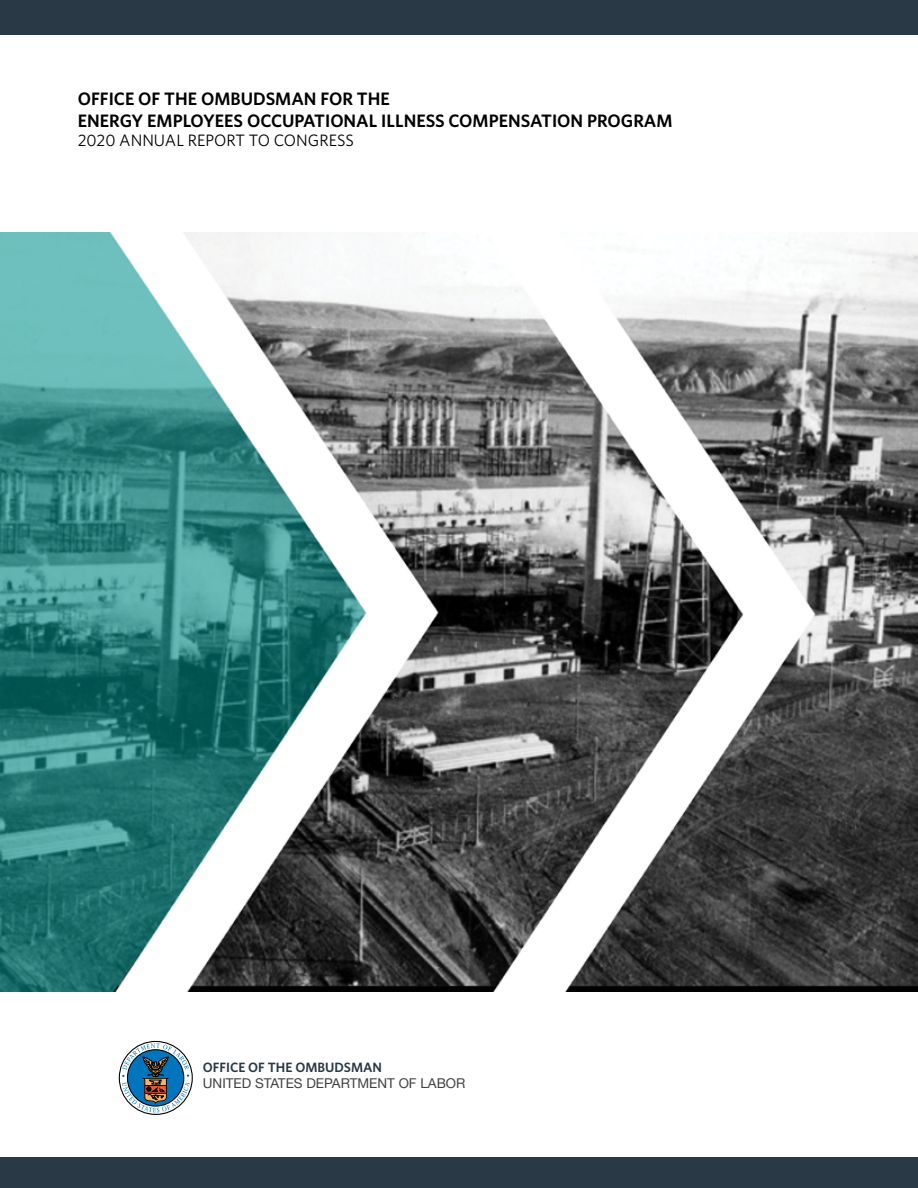
<style>
.page{position:relative;width:918px;height:1188px;background:#fff}
.page>*{position:absolute;margin:0;border:0;box-sizing:border-box;transform-origin:0 0}
.t1{font:600 18px/21.6px "Whitney";color:#000}
.t2{font:16.5px "Whitney";color:#000}
.t3{font:13.5px/16.2px "Helvetica Neue";color:#414042}
.s1{font-family:"Whitney";font-weight:600;color:#293946}
</style>
<div class="page">
<div style="left:119px;top:1041px;width:74px;height:74px;border:1px solid #000;border-radius:50%"></div>
<svg style="left:122px;top:1043px;width:68px;height:69px"></svg>
<div style="left:0;top:0;width:918px;height:35px;background:#293946"></div>
<div style="left:0;top:1158px;width:918px;height:30px;background:#293946"></div>
<img style="left:0;top:232px;width:918px;height:760px">
<h1 class="t1" style="left:78px;top:88px;width:596px">OFFICE OF THE OMBUDSMAN FOR THE<br>ENERGY EMPLOYEES OCCUPATIONAL ILLNESS COMPENSATION PROGRAM</h1>
<h1 class="t2" style="left:78px;top:130px;width:278px">2020 ANNUAL REPORT TO CONGRESS</h1>
<p class="t3" style="left:203px;top:1060px;width:264px"><span class="s1">OFFICE OF THE OMBUDSMAN<br></span>UNITED STATES DEPARTMENT OF LABOR</p>
</div>
